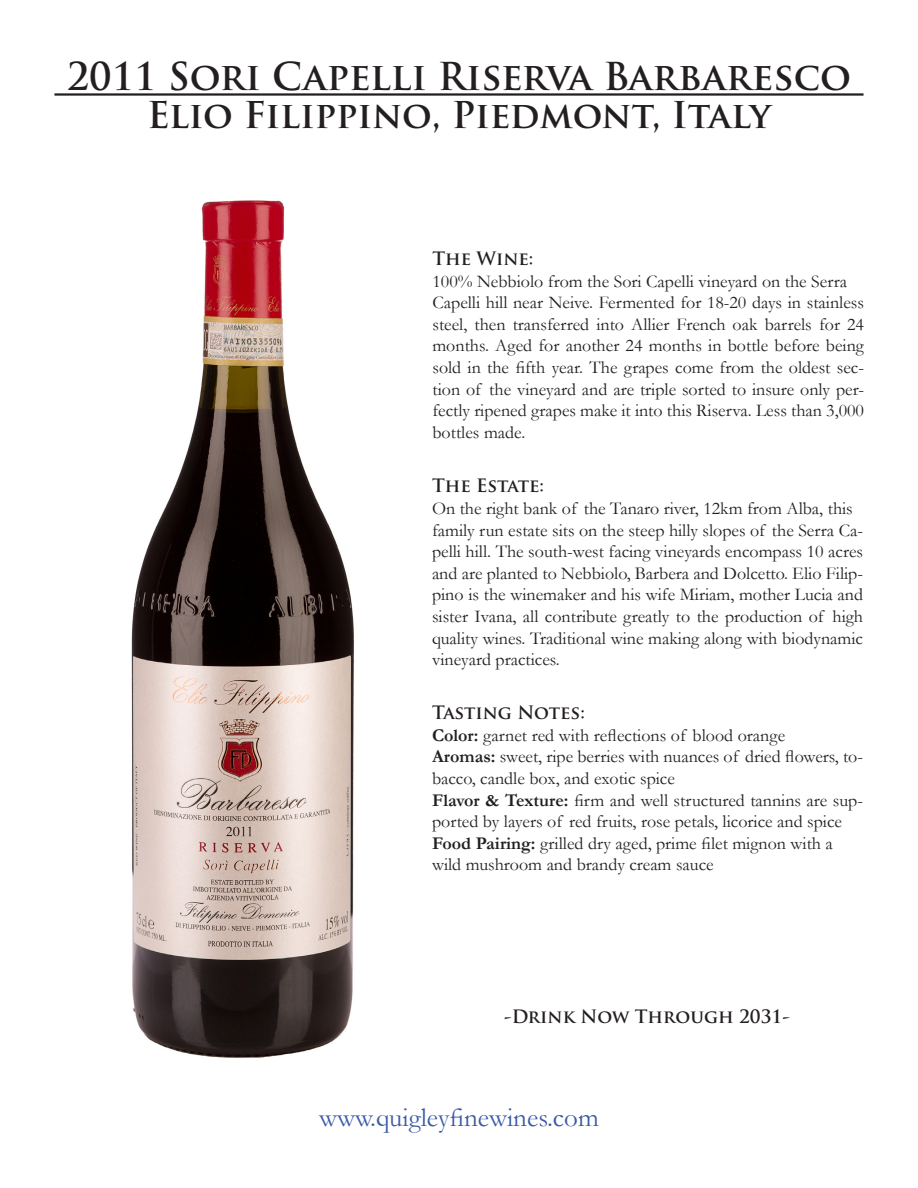
<style>
.page{position:relative;width:918px;height:1188px;background:#fff}
.page>*{position:absolute;margin:0;border:0;box-sizing:border-box;transform-origin:0 0}
.t1{font:700 37.5px "Trajan Pro";color:#231f20}
.t2{font:700 36px "Trajan Pro";color:#231f20}
.t3{font:27px "Garamond";color:#3a59a7}
.t4{font:18px/21.6px "Garamond";color:#231f20;text-align:justify}
.t5{font:700 18px "Trajan Pro";color:#231f20}
.s1{font-weight:700}
</style>
<div class="page">
<hr style="left:54px;top:93px;width:810px;height:3px;background:#231f20">
<img style="left:131px;top:200px;width:223px;height:858px">
<p class="t1" style="left:67px;top:53px;width:786px">2011 Sori Capelli Riserva Barbaresco</p>
<p class="t2" style="left:147px;top:92px;width:625px">Elio Filippino, Piedmont, Italy</p>
<p class="t5" style="left:432px;top:247px;width:103px">The Wine:</p>
<p class="t4" style="left:432px;top:270px;width:416px">100% Nebbiolo from the Sori Capelli vineyard on the Serra</p>
<p class="t4" style="left:432px;top:291px;width:433px">Capelli hill near Neive. Fermented for 18-20 days in stainless steel, then transferred into Allier French oak barrels for 24 months. Aged for another 24 months in bottle before being sold in the fifth year. The grapes come from the oldest sec&shy;tion of the vineyard and are triple sorted to insure only per&shy;fectly ripened grapes make it into this Riserva. Less than 3,000 bottles made.</p>
<p class="t5" style="left:432px;top:475px;width:114px">The Estate:</p>
<p class="t4" style="left:432px;top:497px;width:422px">On the right bank of the Tanaro river, 12km from Alba, this</p>
<p class="t4" style="left:432px;top:519px;width:433px">family run estate sits on the steep hilly slopes of the Serra Ca&shy;pelli hill. The south-west facing vineyards encompass 10 acres and are planted to Nebbiolo, Barbera and Dolcetto. Elio Filip&shy;pino is the winemaker and his wife Miriam, mother Lucia and sister Ivana, all contribute greatly to the production of high quality wines. Traditional wine making along with biodynamic vineyard practices.</p>
<p class="t5" style="left:432px;top:701px;width:154px">Tasting Notes:</p>
<p class="t4" style="left:432px;top:724px;width:355px"><span class="s1">Color:</span> garnet red with reflections of blood orange</p>
<p class="t4" style="left:432px;top:745px;width:433px"><span class="s1">Aromas:</span> sweet, ripe berries with nuances of dried flowers, to&shy;bacco, candle box, and exotic spice</p>
<p class="t4" style="left:432px;top:789px;width:433px"><span class="s1">Flavor &amp; Texture:</span> firm and well structured tannins are sup&shy;ported by layers of red fruits, rose petals, licorice and spice</p>
<p class="t4" style="left:432px;top:832px;width:402px"><span class="s1">Food Pairing:</span> grilled dry aged, prime filet mignon with a</p>
<p class="t4" style="left:432px;top:853px;width:283px">wild mushroom and brandy cream sauce</p>
<p class="t5" style="left:504px;top:1006px;width:287px">-Drink Now Through 2031-</p>
<p class="t3" style="left:319px;top:1099px;width:281px">www.quigleyfinewines.com</p>
</div>
